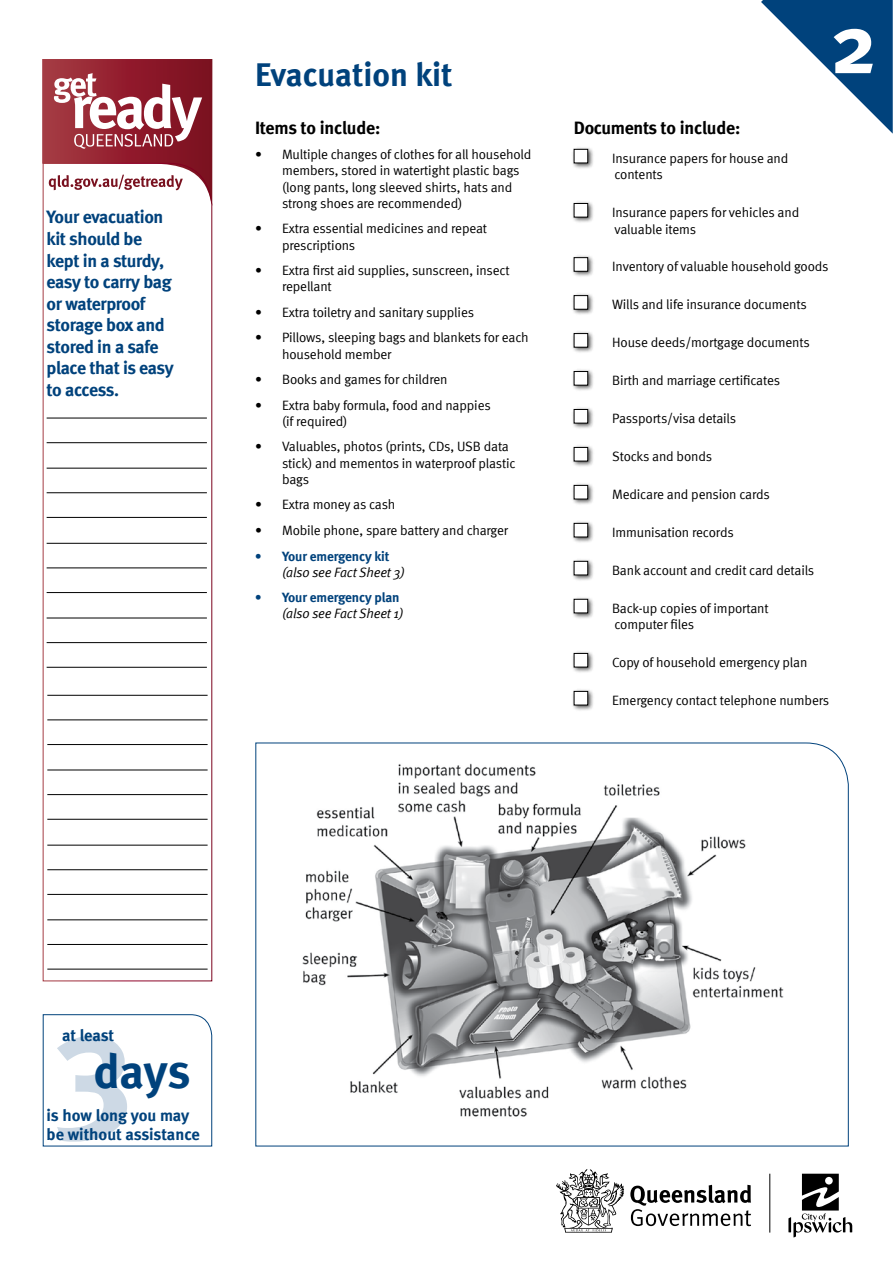
<style>
.page{position:relative;width:893px;height:1263px;background:#fff}
.page>*{position:absolute;margin:0;border:0;box-sizing:border-box;transform-origin:0 0}
.t1{font:700 150px "Meta";color:#00427c}
.t2{font:700 84px "Meta";color:#fff}
.t3{font:700 48px "Meta";color:#00427c}
.t4{font:700 33px "Meta";color:#00427c}
.t5{font:700 18px/21.6px "Meta";letter-spacing:-.02em;color:#00427c}
.t6{font:700 18px "Meta";letter-spacing:-.015em;color:#000}
.t7{font:700 16.5px/19.8px "Meta";letter-spacing:-.005em;color:#00427c}
.t8{font:13.5px/16.2px "Meta Normal";letter-spacing:-.01em;color:#000}
.t9{font:italic 13.5px/16.2px "Meta Normal";letter-spacing:-.01em;color:#000}
.s1{font-family:"Meta";font-weight:700;font-style:normal;color:#00427c}
</style>
<div class="page">
<svg style="left:761px;top:0;width:132px;height:134px"></svg>
<svg style="left:42px;top:59px;width:170px;height:104px"></svg>
<svg style="left:42px;top:163px;width:171px;height:819px"></svg>
<svg style="left:255px;top:742px;width:594px;height:405px"></svg>
<hr style="left:47px;top:695px;width:161px;height:1px;background:#000">
<hr style="left:47px;top:720px;width:161px;height:1px;background:#000">
<hr style="left:47px;top:744px;width:161px;height:1px;background:#000">
<hr style="left:47px;top:770px;width:161px;height:1px;background:#000">
<hr style="left:47px;top:794px;width:161px;height:1px;background:#000">
<hr style="left:47px;top:819px;width:161px;height:1px;background:#000">
<hr style="left:47px;top:418px;width:160px;height:1px;background:#000">
<hr style="left:47px;top:442px;width:160px;height:1px;background:#000">
<hr style="left:47px;top:468px;width:160px;height:1px;background:#000">
<hr style="left:47px;top:492px;width:160px;height:1px;background:#000">
<hr style="left:47px;top:517px;width:160px;height:1px;background:#000">
<hr style="left:47px;top:845px;width:161px;height:1px;background:#000">
<hr style="left:47px;top:869px;width:161px;height:1px;background:#000">
<hr style="left:47px;top:894px;width:161px;height:1px;background:#000">
<hr style="left:47px;top:919px;width:161px;height:1px;background:#000">
<hr style="left:47px;top:944px;width:161px;height:1px;background:#000">
<hr style="left:47px;top:969px;width:161px;height:1px;background:#000">
<hr style="left:47px;top:543px;width:160px;height:1px;background:#000">
<hr style="left:47px;top:568px;width:160px;height:1px;background:#000">
<hr style="left:47px;top:592px;width:160px;height:1px;background:#000">
<hr style="left:47px;top:618px;width:160px;height:1px;background:#000">
<hr style="left:47px;top:642px;width:160px;height:1px;background:#000">
<hr style="left:47px;top:667px;width:160px;height:1px;background:#000">
<img style="left:283px;top:759px;width:530px;height:374px">
<div style="left:571px;top:146px;width:23px;height:23px;background:#000;opacity:.75"></div>
<div style="left:574px;top:149px;width:14px;height:14px;background:#fff"></div>
<div style="left:574px;top:149px;width:14px;height:14px;border:1px solid #000"></div>
<div style="left:571px;top:200px;width:23px;height:23px;background:#000;opacity:.75"></div>
<div style="left:574px;top:203px;width:14px;height:14px;background:#fff"></div>
<div style="left:574px;top:203px;width:14px;height:14px;border:1px solid #000"></div>
<div style="left:571px;top:254px;width:23px;height:24px;background:#000;opacity:.75"></div>
<div style="left:574px;top:258px;width:14px;height:13px;background:#fff"></div>
<div style="left:574px;top:257px;width:14px;height:14px;border:1px solid #000"></div>
<div style="left:571px;top:292px;width:23px;height:24px;background:#000;opacity:.75"></div>
<div style="left:574px;top:296px;width:14px;height:13px;background:#fff"></div>
<div style="left:574px;top:295px;width:14px;height:14px;border:1px solid #000"></div>
<div style="left:571px;top:330px;width:23px;height:24px;background:#000;opacity:.75"></div>
<div style="left:574px;top:334px;width:14px;height:13px;background:#fff"></div>
<div style="left:574px;top:333px;width:14px;height:14px;border:1px solid #000"></div>
<div style="left:571px;top:368px;width:23px;height:24px;background:#000;opacity:.75"></div>
<div style="left:574px;top:371px;width:14px;height:14px;background:#fff"></div>
<div style="left:574px;top:371px;width:14px;height:14px;border:1px solid #000"></div>
<div style="left:571px;top:406px;width:23px;height:23px;background:#000;opacity:.75"></div>
<div style="left:574px;top:409px;width:14px;height:14px;background:#fff"></div>
<div style="left:574px;top:409px;width:14px;height:14px;border:1px solid #000"></div>
<div style="left:571px;top:444px;width:23px;height:23px;background:#000;opacity:.75"></div>
<div style="left:574px;top:447px;width:14px;height:14px;background:#fff"></div>
<div style="left:574px;top:447px;width:14px;height:14px;border:1px solid #000"></div>
<div style="left:571px;top:482px;width:23px;height:23px;background:#000;opacity:.75"></div>
<div style="left:574px;top:485px;width:14px;height:14px;background:#fff"></div>
<div style="left:574px;top:485px;width:14px;height:14px;border:1px solid #000"></div>
<div style="left:571px;top:520px;width:23px;height:23px;background:#000;opacity:.75"></div>
<div style="left:574px;top:523px;width:14px;height:14px;background:#fff"></div>
<div style="left:574px;top:523px;width:14px;height:14px;border:1px solid #000"></div>
<div style="left:571px;top:558px;width:23px;height:23px;background:#000;opacity:.75"></div>
<div style="left:574px;top:561px;width:14px;height:14px;background:#fff"></div>
<div style="left:574px;top:561px;width:14px;height:14px;border:1px solid #000"></div>
<div style="left:571px;top:596px;width:23px;height:23px;background:#000;opacity:.75"></div>
<div style="left:574px;top:599px;width:14px;height:14px;background:#fff"></div>
<div style="left:574px;top:599px;width:14px;height:14px;border:1px solid #000"></div>
<div style="left:571px;top:650px;width:23px;height:23px;background:#000;opacity:.75"></div>
<div style="left:574px;top:653px;width:14px;height:14px;background:#fff"></div>
<div style="left:574px;top:653px;width:14px;height:14px;border:1px solid #000"></div>
<div style="left:571px;top:688px;width:23px;height:23px;background:#000;opacity:.75"></div>
<div style="left:574px;top:691px;width:14px;height:14px;background:#fff"></div>
<div style="left:574px;top:691px;width:14px;height:14px;border:1px solid #000"></div>
<svg style="left:42px;top:1014px;width:170px;height:133px"></svg>
<svg style="left:630px;top:1185px;width:121px;height:41px"></svg>
<svg style="left:556px;top:1169px;width:68px;height:63px"></svg>
<svg style="left:788px;top:1174px;width:64px;height:63px"></svg>
<hr style="left:769px;top:1174px;width:1px;height:58px;background:#000">
<p class="t5" style="left:47px;top:206px;width:129px">Your evacuation kit should be kept in a sturdy, easy to carry bag or waterproof storage box and stored in a safe place that is easy to access.</p>
<p class="t4" style="left:255px;top:55px;width:199px">Evacuation kit</p>
<p class="t6" style="left:255px;top:117px;width:127px">Items to include:</p>
<p class="t8" style="left:282px;top:146px;width:251px;text-indent:-27px">• Multiple changes of clothes for all household members, stored in watertight plastic bags (long pants, long sleeved shirts, hats and strong shoes are recommended)</p>
<p class="t8" style="left:282px;top:220px;width:207px;text-indent:-27px">• Extra essential medicines and repeat prescriptions</p>
<p class="t8" style="left:282px;top:262px;width:229px;text-indent:-27px">• Extra first aid supplies, sunscreen, insect repellant</p>
<p class="t8" style="left:255px;top:304px;width:220px">• Extra toiletry and sanitary supplies</p>
<p class="t8" style="left:282px;top:329px;width:248px;text-indent:-27px">• Pillows, sleeping bags and blankets for each household member</p>
<p class="t8" style="left:255px;top:371px;width:194px">• Books and games for children</p>
<p class="t8" style="left:282px;top:397px;width:210px;text-indent:-27px">• Extra baby formula, food and nappies (if required)</p>
<p class="t8" style="left:282px;top:438px;width:235px;text-indent:-27px">• Valuables, photos (prints, CDs, USB data stick) and mementos in waterproof plastic bags</p>
<p class="t8" style="left:255px;top:496px;width:142px">• Extra money as cash</p>
<p class="t8" style="left:255px;top:522px;width:255px">• Mobile phone, spare battery and charger</p>
<p class="t9" style="left:282px;top:548px;width:124px;text-indent:-27px"><span class="s1">• Your emergency kit </span>(also see Fact Sheet 3)</p>
<p class="t9" style="left:255px;top:589px;width:150px;text-align:right"><span class="s1">• Your emergency plan </span>(also see Fact Sheet 1)</p>
<p class="t2" style="left:830px;top:-6px;width:48px">2</p>
<p class="t6" style="left:574px;top:117px;width:168px">Documents to include:</p>
<p class="t8" style="left:612px;top:150px;width:178px">Insurance papers for house and contents</p>
<p class="t8" style="left:612px;top:204px;width:189px">Insurance papers for vehicles and valuable items</p>
<p class="t8" style="left:612px;top:258px;width:218px">Inventory of valuable household goods</p>
<p class="t8" style="left:612px;top:296px;width:196px">Wills and life insurance documents</p>
<p class="t8" style="left:612px;top:334px;width:199px">House deeds/mortgage documents</p>
<p class="t8" style="left:612px;top:372px;width:170px">Birth and marriage certificates</p>
<p class="t8" style="left:612px;top:410px;width:125px">Passports/visa details</p>
<p class="t8" style="left:612px;top:448px;width:102px">Stocks and bonds</p>
<p class="t8" style="left:612px;top:486px;width:159px">Medicare and pension cards</p>
<p class="t8" style="left:612px;top:524px;width:123px">Immunisation records</p>
<p class="t8" style="left:612px;top:562px;width:204px">Bank account and credit card details</p>
<p class="t8" style="left:612px;top:600px;width:158px">Back-up copies of important computer files</p>
<p class="t8" style="left:612px;top:654px;width:197px">Copy of household emergency plan</p>
<p class="t8" style="left:612px;top:692px;width:219px">Emergency contact telephone numbers</p>
<p class="t7" style="left:62px;top:1025px;width:54px">at least</p>
<h1 class="t1" style="left:52px;top:973px;width:82px">3</h1>
<p class="t3" style="left:94px;top:1042px;width:98px">days</p>
<p class="t7" style="left:47px;top:1105px;width:155px">is how long you may be without assistance</p>
</div>
